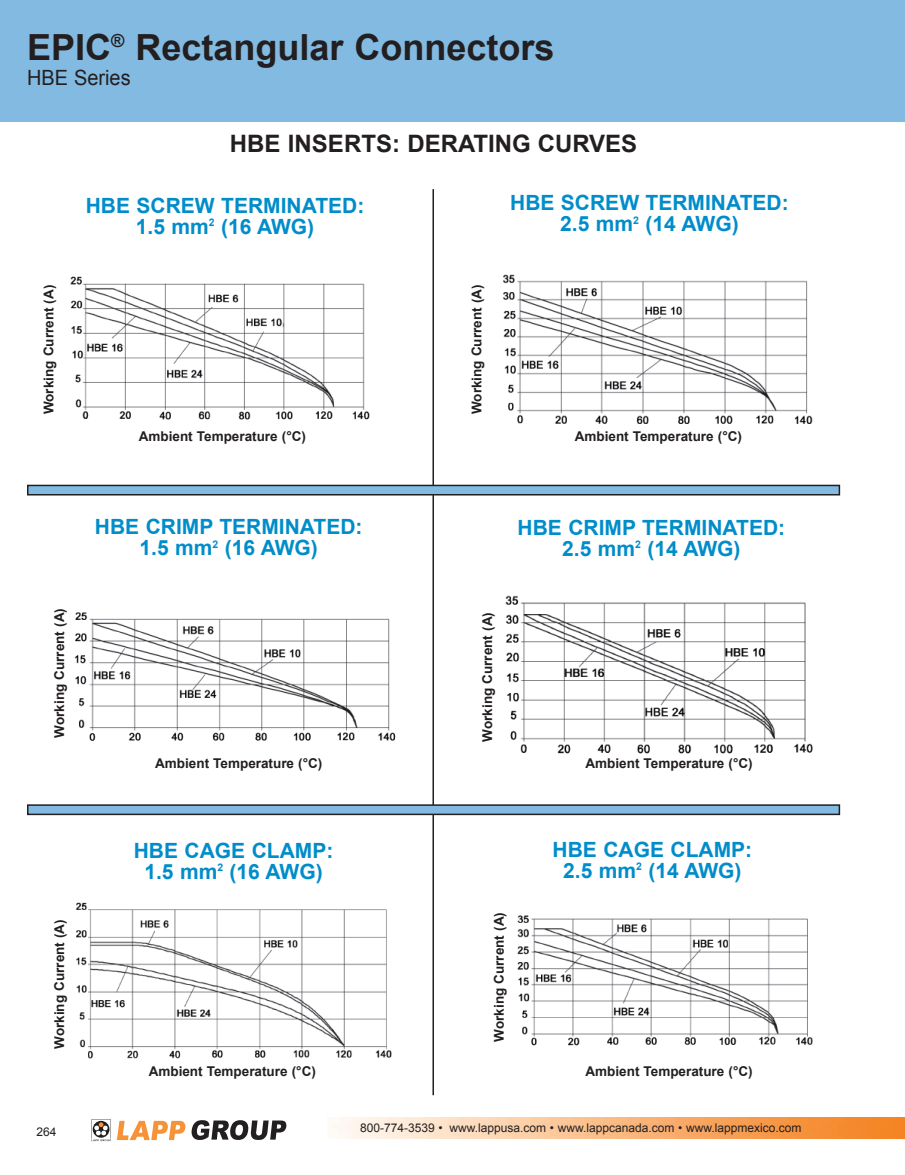
<style>
.page{position:relative;width:905px;height:1175px;background:#fff}
.page>*{position:absolute;margin:0;border:0;box-sizing:border-box;transform-origin:0 0}
.t1{font:700 36px "Arial";color:#231f20}
.t2{font:700 24px "Arial";color:#231f20}
.t3{font:700 21px/21px "Arial";color:#008dca;text-align:center}
.t4{font:21px "Arial";color:#231f20;scale:.95 1}
.t5{font:700 13.5px "Arial";color:#231f20}
.t6{font:12px "Arial";color:#231f20}
</style>
<div class="page">
<svg style="left:117px;top:1120px;width:68px;height:20px"></svg>
<svg style="left:191px;top:1120px;width:95px;height:19px"></svg>
<svg style="left:91px;top:1119px;width:20px;height:22px"></svg>
<img style="left:333px;top:1117px;width:571px;height:21px">
<div style="left:0;top:0;width:904px;height:122px;background:#82bae1"></div>
<img style="left:70px;top:276px;width:300px;height:144px">
<img style="left:503px;top:274px;width:310px;height:150px">
<img style="left:74px;top:612px;width:322px;height:129px">
<img style="left:505px;top:595px;width:308px;height:159px">
<img style="left:76px;top:902px;width:316px;height:157px">
<img style="left:517px;top:915px;width:296px;height:131px">
<hr style="left:432px;top:189px;width:2px;height:906px;background:#231f20">
<div style="left:28px;top:485px;width:811px;height:10px;background:#82bae1"></div>
<div style="left:27px;top:484px;width:813px;height:11px;border:2px solid #231f20"></div>
<div style="left:28px;top:805px;width:811px;height:9px;background:#82bae1"></div>
<div style="left:27px;top:804px;width:813px;height:11px;border:2px solid #231f20"></div>
<p class="t1" style="left:27px;top:23px;width:529px">EPIC<sup>®</sup> Rectangular Connectors</p>
<p class="t4" style="left:27px;top:64px;width:111px">HBE Series</p>
<p class="t2" style="left:230px;top:128px;width:409px">HBE INSERTS: DERATING CURVES</p>
<p class="t5" style="left:40px;top:414px;width:131px;rotate:-90deg">Working Current (A)</p>
<p class="t3" style="left:86px;top:195px;width:280px">HBE SCREW TERMINATED:<br>1.5 mm<sup>2</sup> (16 AWG)</p>
<p class="t3" style="left:510px;top:193px;width:280px">HBE SCREW TERMINATED:<br>2.5 mm<sup>2</sup> (14 AWG)</p>
<p class="t5" style="left:139px;top:427px;width:169px">Ambient Temperature (°C)</p>
<p class="t5" style="left:467px;top:414px;width:131px;rotate:-90deg">Working Current (A)</p>
<p class="t5" style="left:574px;top:427px;width:169px">Ambient Temperature (°C)</p>
<p class="t5" style="left:51px;top:737px;width:131px;rotate:-90deg">Working Current (A)</p>
<p class="t5" style="left:50px;top:1048px;width:131px;rotate:-90deg">Working Current (A)</p>
<p class="t3" style="left:95px;top:517px;width:269px">HBE CRIMP TERMINATED:<br>1.5 mm<sup>2</sup> (16 AWG)</p>
<p class="t3" style="left:517px;top:517px;width:269px">HBE CRIMP TERMINATED:<br>2.5 mm<sup>2</sup> (14 AWG)</p>
<p class="t5" style="left:478px;top:741px;width:131px;rotate:-90deg">Working Current (A)</p>
<p class="t5" style="left:155px;top:754px;width:169px">Ambient Temperature (°C)</p>
<p class="t5" style="left:585px;top:754px;width:169px">Ambient Temperature (°C)</p>
<p class="t3" style="left:134px;top:840px;width:201px">HBE CAGE CLAMP:<br>1.5 mm<sup>2</sup> (16 AWG)</p>
<p class="t3" style="left:552px;top:839px;width:201px">HBE CAGE CLAMP:<br>2.5 mm<sup>2</sup> (14 AWG)</p>
<p class="t5" style="left:490px;top:1041px;width:131px;rotate:-90deg">Working Current (A)</p>
<p class="t5" style="left:149px;top:1062px;width:169px">Ambient Temperature (°C)</p>
<p class="t5" style="left:585px;top:1062px;width:169px">Ambient Temperature (°C)</p>
<p class="t6" style="left:37px;top:1123px;width:22px">264</p>
<p class="t6" style="left:360px;top:1119px;width:443px">800-774-3539 • www.lappusa.com • www.lappcanada.com • www.lappmexico.com</p>
</div>
